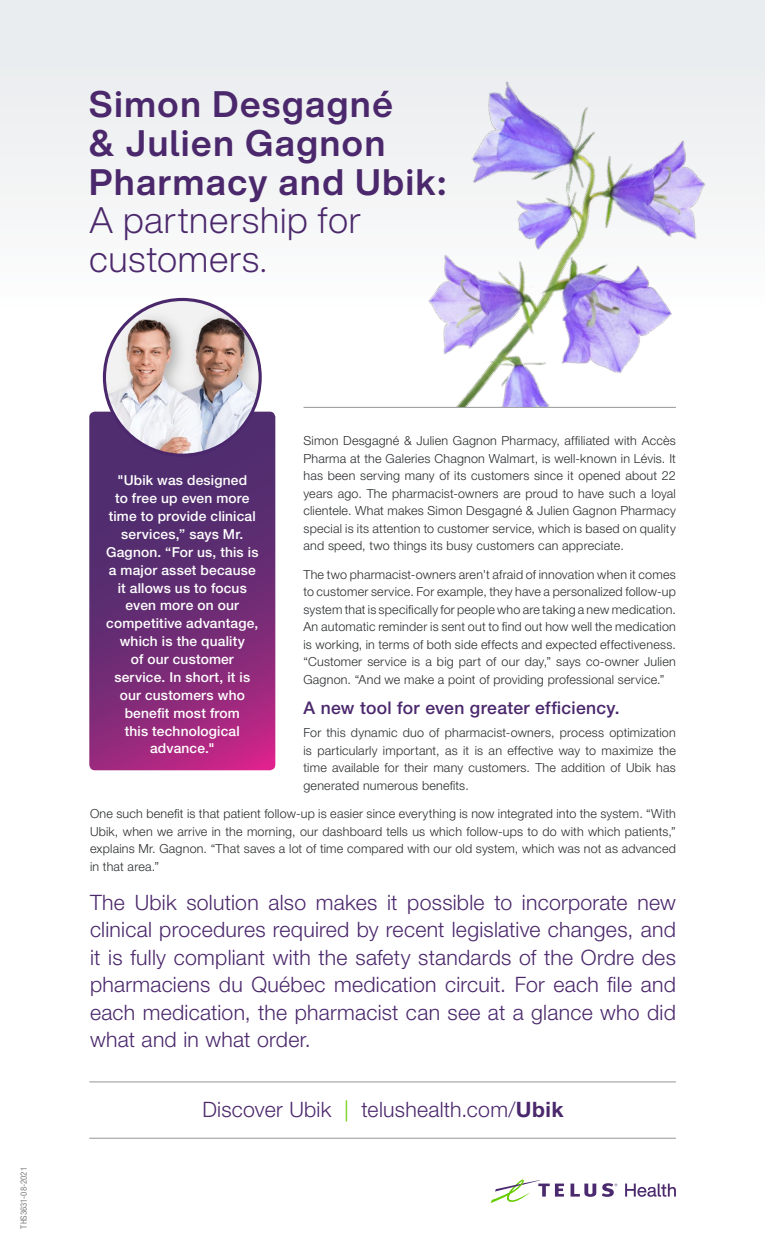
<style>
.page{position:relative;width:765px;height:1260px;background:#fff}
.page>*{position:absolute;margin:0;border:0;box-sizing:border-box;transform-origin:0 0}
.t1{font:700 36.25px/38.8px "Helvetica Now Display";letter-spacing:.05em;color:#4b286c}
.t2{font:300 21.25px/27.5px "Helvetica Neue LT Std";letter-spacing:.01em;color:#4b286c;text-align:justify}
.t3{font:500 17.5px "Helvetica Neue LT Std";letter-spacing:.015em;color:#4b286d}
.t4{font:500 13.75px/17.9px "Helvetica Neue LT Std";letter-spacing:.015em;color:#fff;text-align:center}
.t5{font:300 12.5px/17.5px "Helvetica Neue LT Std";letter-spacing:.015em;color:#2a2c2e;text-align:justify}
.t6{font:condensed 8.75px "Helvetica Neue LT Std";color:#808285}
.s1{font-weight:300}
.s2{color:#6c0}
.s3{font-weight:700}
</style>
<div class="page">
<div style="left:0;top:0;width:765px;height:348px;background:linear-gradient(to bottom,#e7eaec,#fefefe)"></div>
<svg style="left:571px;top:1184px;width:25px;height:13px"></svg>
<svg style="left:491px;top:1180px;width:73px;height:23px"></svg>
<svg style="left:602px;top:1183px;width:15px;height:14px"></svg>
<svg style="left:625px;top:1184px;width:51px;height:13px"></svg>
<hr style="left:304px;top:407px;width:372px;height:1px;background:#949596">
<hr style="left:89px;top:1082px;width:587px;height:1px;background:#949596">
<hr style="left:89px;top:1138px;width:587px;height:1px;background:#949596">
<img style="left:392px;top:54px;width:347px;height:353px">
<svg style="left:89px;top:412px;width:186px;height:358px;background:#712c75"></svg>
<img style="left:104px;top:299px;width:156px;height:156px;border-radius:78px">
<div style="left:103px;top:298px;width:159px;height:159px;border:3px solid #4b286c;border-radius:50%"></div>
<p class="t1" style="left:89px;top:85px;width:358px">Simon Desgagné<br>&amp; Julien Gagnon<br>Pharmacy and Ubik:<br><span class="s1">A partnership for customers.</span></p>
<p class="t6" style="left:19px;top:1229px;width:63px;rotate:-90deg">THS3631-08-2021</p>
<p class="t5" style="left:303px;top:432px;width:374px">Simon Desgagné &amp; Julien Gagnon Pharmacy, affiliated with Accès Pharma at the Galeries Chagnon Walmart, is well-known in Lévis. It has been serving many of its customers since it opened about 22 years ago. The pharmacist-owners are proud to have such a loyal clientele. What makes Simon Desgagné &amp; Julien Gagnon Pharmacy special is its attention to customer service, which is based on quality and speed, two things its busy customers can appreciate.</p>
<p class="t5" style="left:303px;top:565px;width:374px">The two pharmacist-owners aren’t afraid of innovation when it comes to customer service. For example, they have a personalized follow-up system that is specifically for people who are taking a new medication.<br>An automatic reminder is sent out to find out how well the medication is working, in terms of both side effects and expected effectiveness. “Customer service is a big part of our day,” says co-owner Julien Gagnon. “And we make a point of providing professional service.”</p>
<p class="t3" style="left:303px;top:697px;width:318px">A new tool for even greater efficiency.</p>
<p class="t5" style="left:303px;top:724px;width:374px">For this dynamic duo of pharmacist-owners, process optimization is particularly important, as it is an effective way to maximize the time available for their many customers. The addition of Ubik has generated numerous benefits.</p>
<p class="t5" style="left:90px;top:805px;width:587px">One such benefit is that patient follow-up is easier since everything is now integrated into the system. “With Ubik, when we arrive in the morning, our dashboard tells us which follow-ups to do with which patients,” explains Mr. Gagnon. “That saves a lot of time compared with our old system, which was not as advanced in that area.”</p>
<p class="t2" style="left:90px;top:888px;width:587px">The Ubik solution also makes it possible to incorporate new clinical procedures required by recent legislative changes, and it is fully compliant with the safety standards of the Ordre des pharmaciens du Québec medication circuit. For each file and each medication, the pharmacist can see at a glance who did what and in what order.</p>
<p class="t4" style="left:106px;top:471px;width:154px">"Ubik was designed<br>to free up even more time to provide clinical services,” says Mr.<br>Gagnon. “For us, this is a major asset because it allows us to focus even more on our competitive advantage, which is the quality<br>of our customer service. In short, it is our customers who benefit most from<br>this technological advance."</p>
<p class="t2" style="left:202px;top:1095px;width:363px">Discover Ubik <span class="s2">|</span> telushealth.com/<span class="s3">Ubik</span></p>
</div>
